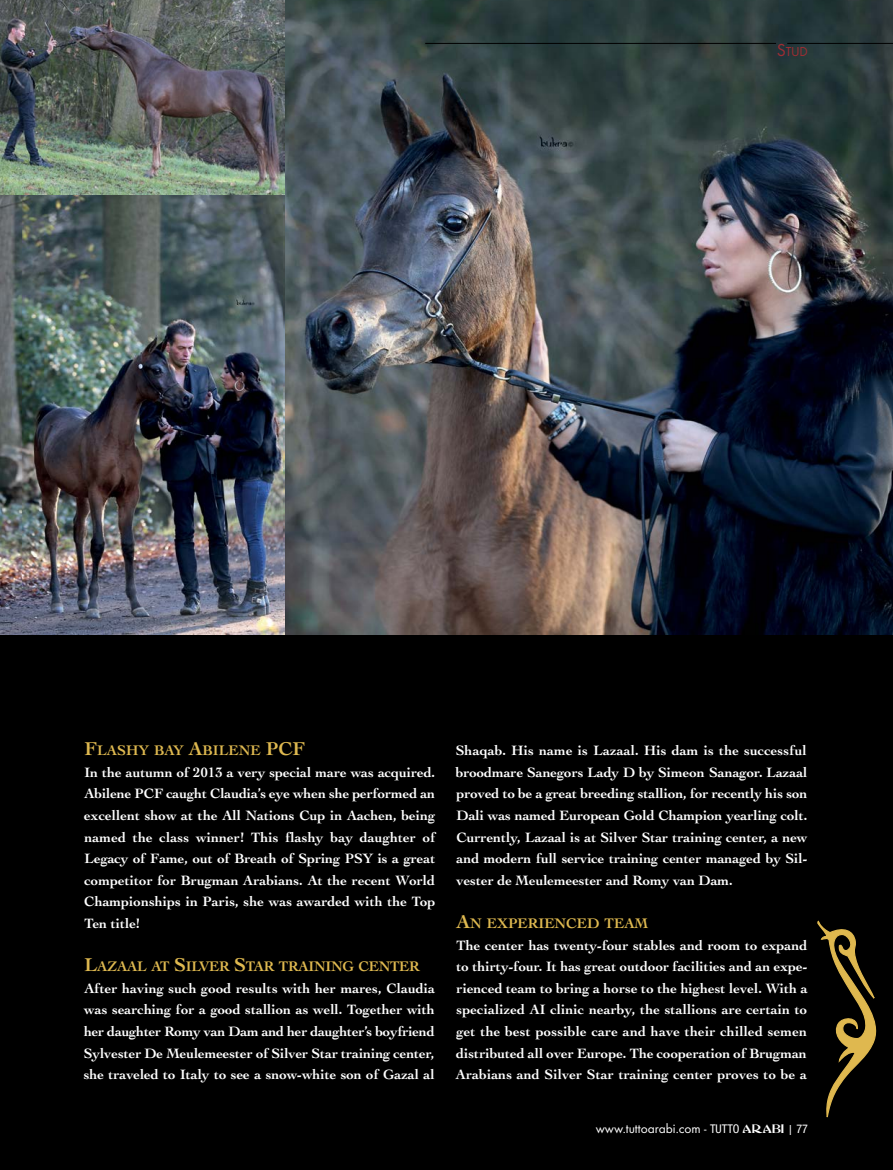
<style>
.page{position:relative;width:893px;height:1170px;background:#fff}
.page>*{position:absolute;margin:0;border:0;box-sizing:border-box;transform-origin:0 0}
.t1{font:700 14.7px "Cochin";letter-spacing:-.02em;color:#dfb950}
.t2{font:700 14.25px/21.6px "Cochin";color:#fff;text-align:justify}
.t3{font:13.5px "Futura T";color:#fff}
.t4{font:13.5px "Futura T";color:#9f2d33}
.s1{font-size:18px}
.s2{font-size:19.5px}
.s3{font-family:"Helvetica Neue";font-stretch:condensed;font-size:12px}
.s4{font-family:"Abbess";font-size:12px}
.s5{font-size:12px}
</style>
<div class="page">
<div style="left:0;top:0;width:893px;height:1169px;background:#000"></div>
<img style="left:285px;top:0;width:608px;height:634px">
<img style="left:0;top:194px;width:285px;height:440px">
<img style="left:0;top:0;width:285px;height:194px">
<svg style="left:818px;top:920px;width:59px;height:198px"></svg>
<hr style="left:787px;top:43px;width:106px;height:1px;background:#000">
<hr style="left:425px;top:43px;width:351px;height:1px;background:#000">
<p class="t4" style="left:777px;top:44px;width:33px"><span class="s1">S</span>TUD</p>
<p class="t1" style="left:84px;top:741px;width:222px"><span class="s2">F</span>LASHY BAY <span class="s2">A</span>BILENE <span class="s2">PCF</span></p>
<p class="t2" style="left:84px;top:761px;width:353px">In the autumn of 2013 a very special mare was acquired.<br>Abilene PCF caught Claudia’s eye when she performed an excellent show at the All Nations Cup in Aachen, being named the class winner! This flashy bay daughter of Legacy of Fame, out of Breath of Spring PSY is a great competitor for Brugman Arabians. At the recent World Championships in Paris, she was awarded with the Top Ten title!</p>
<p class="t1" style="left:84px;top:957px;width:337px"><span class="s2">L</span>AZAAL AT <span class="s2">S</span>ILVER <span class="s2">S</span>TAR TRAINING CENTER</p>
<p class="t2" style="left:84px;top:977px;width:353px">After having such good results with her mares, Claudia was searching for a good stallion as well. Together with her daughter Romy van Dam and her daughter’s boyfriend Sylvester De Meulemeester of Silver Star training center, she traveled to Italy to see a snow-white son of Gazal al</p>
<p class="t2" style="left:456px;top:739px;width:353px">Shaqab. His name is Lazaal. His dam is the successful broodmare Sanegors Lady D by Simeon Sanagor. Lazaal proved to be a great breeding stallion, for recently his son Dali was named European Gold Champion yearling colt.<br>Currently, Lazaal is at Silver Star training center, a new and modern full service training center managed by Sil&shy;vester de Meulemeester and Romy van Dam.</p>
<p class="t1" style="left:457px;top:914px;width:193px"><span class="s2">A</span>N EXPERIENCED TEAM</p>
<p class="t2" style="left:456px;top:933px;width:353px">The center has twenty-four stables and room to expand to thirty-four. It has great outdoor facilities and an expe&shy;rienced team to bring a horse to the highest level. With a specialized AI clinic nearby, the stallions are certain to get the best possible care and have their chilled semen distributed all over Europe. The cooperation of Brugman Arabians and Silver Star training center proves to be a</p>
<p class="t3" style="left:596px;top:1120px;width:214px">www.tuttoarabi.com - <span class="s3">TUTTO</span> <span class="s4">ARABI</span> <span class="s5">|</span> <span class="s3">77</span></p>
</div>
